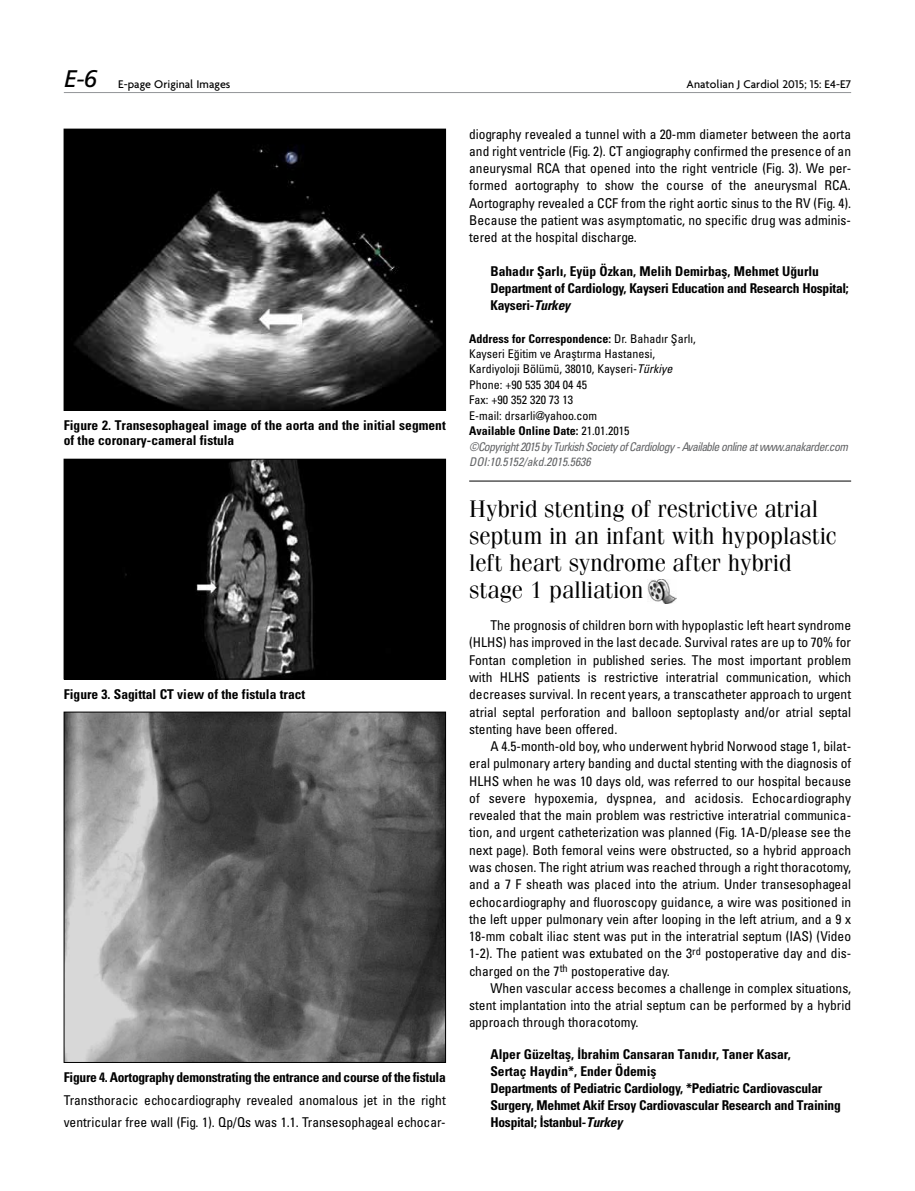
<style>
.page{position:relative;width:915px;height:1191px;background:#fff}
.page>*{position:absolute;margin:0;border:0;box-sizing:border-box;transform-origin:0 0}
.t1{font:24px/27px "Fenice Tr";color:#000}
.t2{font:13.5px/17.2px "Univers Condensed Tr";color:#000;text-align:justify}
.t3{font:13.5px/17px "Univers Cond Bd Tr";letter-spacing:-.02em;color:#000}
.t4{font:13.5px/15px "Univers Cond Bd Tr";color:#000}
.t5{font:12px/15.5px "Univers Condensed Tr";color:#000}
.t6{font:12px/15.5px "Univers Cond Ita Tr";letter-spacing:-.05em;color:#636466}
.t7{font:12px "Univers Cond Bd Tr";color:#000}
.t8{font:500 12px "Firma";color:#000}
.s1{font-family:"Frutiger Italic Tr";font-weight:400;font-size:24px}
.s2{font-family:"Univers Cond Bd Ita Tr"}
.s3{font-family:"Univers Condensed Tr"}
.s4{font-family:"Univers Cond Ita Tr"}
</style>
<div class="page">
<hr style="left:469px;top:481px;width:381px;height:1px;background:#000">
<img style="left:66px;top:131px;width:377px;height:278px">
<div style="left:64px;top:129px;width:381px;height:282px;border:1px solid #000"></div>
<img style="left:66px;top:461px;width:377px;height:216px">
<div style="left:64px;top:459px;width:381px;height:220px;border:1px solid #000"></div>
<img style="left:66px;top:714px;width:377px;height:346px">
<div style="left:64px;top:712px;width:381px;height:350px;border:1px solid #000"></div>
<img style="left:647px;top:579px;width:29px;height:24px">
<hr style="left:64px;top:92px;width:786px;height:1px;background:#939598">
<p class="t8" style="left:64px;top:77px;width:168px"><span class="s1">E-6</span> E-page Original Images</p>
<p class="t8" style="left:686px;top:77px;width:166px">Anatolian J Cardiol 2015; 15: E4-E7</p>
<p class="t4" style="left:64px;top:418px;width:383px">Figure 2. Transesophageal image of the aorta and the initial segment of the coronary-cameral fistula</p>
<p class="t4" style="left:64px;top:686px;width:243px">Figure 3. Sagittal CT view of the fistula tract</p>
<p class="t3" style="left:64px;top:1068px;width:383px">Figure 4. Aortography demonstrating the entrance and course of the fistula</p>
<p class="t2" style="left:64px;top:1088px;width:383px;line-height:22.5px">Transthoracic echocardiography revealed anomalous jet in the right ventricular free wall (Fig. 1). Qp/Qs was 1.1. Transesophageal echocar-</p>
<p class="t2" style="left:469px;top:125px;width:383px">diography revealed a tunnel with a 20-mm diameter between the aorta and right ventricle (Fig. 2). CT angiography confirmed the presence of an aneurysmal RCA that opened into the right ventricle (Fig. 3). We per&shy;formed aortography to show the course of the aneurysmal RCA.<br>Aortography revealed a CCF from the right aortic sinus to the RV (Fig. 4).<br>Because the patient was asymptomatic, no specific drug was adminis&shy;tered at the hospital discharge.</p>
<p class="t3" style="left:490px;top:263px;width:360px">Bahadır Şarlı, Eyüp Özkan, Melih Demirbaş, Mehmet Uğurlu<br>Department of Cardiology, Kayseri Education and Research Hospital;<br>Kayseri-<span class="s2">Turkey</span></p>
<p class="t7" style="left:469px;top:331px;width:228px">Address for Correspondence: <span class="s3">Dr. Bahadır Şarlı,</span></p>
<p class="t5" style="left:469px;top:346px;width:205px">Kayseri Eğitim ve Araştırma Hastanesi,<br>Kardiyoloji Bölümü, 38010, Kayseri-<span class="s4">Türkiye<br></span>Phone: +90 535 304 04 45<br>Fax: +90 352 320 73 13<br>E-mail: drsarli@yahoo.com</p>
<p class="t7" style="left:469px;top:424px;width:162px">Available Online Date: <span class="s3">21.01.2015</span></p>
<p class="t6" style="left:469px;top:438px;width:380px">©Copyright 2015 by Turkish Society of Cardiology - Available online at www.anakarder.com<br>DOI:10.5152/akd.2015.5636</p>
<h1 class="t1" style="left:469px;top:495px;width:369px">Hybrid stenting of restrictive atrial septum in an infant with hypoplastic left heart syndrome after hybrid stage 1 palliation</h1>
<p class="t2" style="left:469px;top:616px;width:383px;text-indent:21px">The prognosis of children born with hypoplastic left heart syndrome (HLHS) has improved in the last decade. Survival rates are up to 70% for Fontan completion in published series. The most important problem with HLHS patients is restrictive interatrial communication, which decreases survival. In recent years, a transcatheter approach to urgent atrial septal perforation and balloon septoplasty and/or atrial septal stenting have been offered.</p>
<p class="t2" style="left:469px;top:737px;width:383px;text-indent:21px">A 4.5-month-old boy, who underwent hybrid Norwood stage 1, bilat&shy;eral pulmonary artery banding and ductal stenting with the diagnosis of HLHS when he was 10 days old, was referred to our hospital because of severe hypoxemia, dyspnea, and acidosis. Echocardiography revealed that the main problem was restrictive interatrial communica&shy;tion, and urgent catheterization was planned (Fig. 1A-D/please see the next page). Both femoral veins were obstructed, so a hybrid approach was chosen. The right atrium was reached through a right thoracotomy, and a 7 F sheath was placed into the atrium. Under transesophageal echocardiography and fluoroscopy guidance, a wire was positioned in the left upper pulmonary vein after looping in the left atrium, and a 9 x 18-mm cobalt iliac stent was put in the interatrial septum (IAS) (Video 1-2). The patient was extubated on the 3<sup>rd</sup> postoperative day and dis&shy;charged on the 7<sup>th</sup> postoperative day.</p>
<p class="t2" style="left:469px;top:979px;width:383px;text-indent:21px">When vascular access becomes a challenge in complex situations, stent implantation into the atrial septum can be performed by a hybrid approach through thoracotomy.</p>
<p class="t3" style="left:490px;top:1045px;width:351px">Alper Güzeltaş, İbrahim Cansaran Tanıdır, Taner Kasar,<br>Sertaç Haydin*, Ender Ödemiş<br>Departments of Pediatric Cardiology, *Pediatric Cardiovascular Surgery, Mehmet Akif Ersoy Cardiovascular Research and Training Hospital; İstanbul-<span class="s2">Turkey</span></p>
</div>
